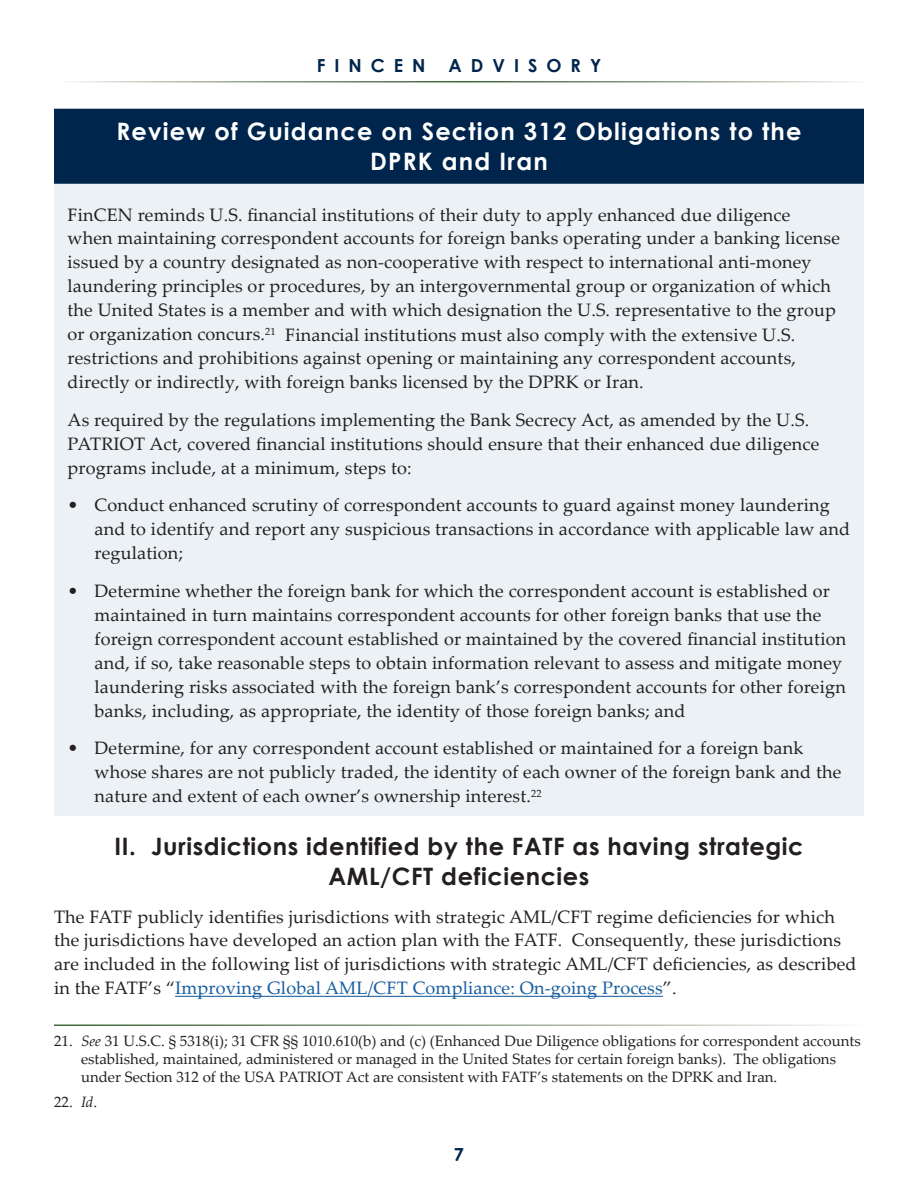
<style>
.page{position:relative;width:918px;height:1188px;background:#fff}
.page>*{position:absolute;margin:0;border:0;box-sizing:border-box;transform-origin:0 0}
.t1{font:700 24px/30px "Century Gothic";letter-spacing:.025em;color:#231f20;text-align:center}
.t2{font:700 24px/30px "Century Gothic";letter-spacing:.05em;color:#fff;text-align:center}
.t3{font:18px/24px "Palatino Linotype";letter-spacing:.01em;color:#231f20}
.t4{font:700 18px "Century Gothic";letter-spacing:.5em;color:#00254c}
.t5{font:15px/18px "Palatino Linotype";color:#231f20}
.s1{color:#175d9e}
.s2{font-style:italic}
</style>
<div class="page">
<hr style="left:175px;top:996px;width:488px;height:1px;background:#175d9e">
<div style="left:54px;top:108px;width:810px;height:708px;background:#ebf1f4"></div>
<div style="left:54px;top:109px;width:810px;height:75px;background:#00254c"></div>
<p class="t4" style="left:317px;top:52px;width:110px">FINCEN</p>
<p class="t4" style="left:449px;top:52px;width:154px">ADVISORY</p>
<h1 class="t2" style="left:116px;top:115px;width:687px">Review of Guidance on Section 312 Obligations to the<br>DPRK and Iran</h1>
<p class="t3" style="left:68px;top:202px;width:774px">FinCEN reminds U.S. financial institutions of their duty to apply enhanced due diligence<br>when maintaining correspondent accounts for foreign banks operating under a banking license issued by a country designated as non-cooperative with respect to international anti-money laundering principles or procedures, by an intergovernmental group or organization of which the United States is a member and with which designation the U.S. representative to the group or organization concurs.<sup>21</sup></p>
<p class="t3" style="left:68px;top:322px;width:730px;text-align:justify;text-indent:218px">Financial institutions must also comply with the extensive U.S. restrictions and prohibitions against opening or maintaining any correspondent accounts, directly or indirectly, with foreign banks licensed by the DPRK or Iran.</p>
<p class="t3" style="left:68px;top:407px;width:753px">As required by the regulations implementing the Bank Secrecy Act, as amended by the U.S.<br>PATRIOT Act, covered financial institutions should ensure that their enhanced due diligence programs include, at a minimum, steps to:</p>
<p class="t3" style="left:95px;top:493px;width:757px;text-indent:-27px">• Conduct enhanced scrutiny of correspondent accounts to guard against money laundering and to identify and report any suspicious transactions in accordance with applicable law and regulation;</p>
<p class="t3" style="left:95px;top:578px;width:753px;text-indent:-27px">• Determine whether the foreign bank for which the correspondent account is established or maintained in turn maintains correspondent accounts for other foreign banks that use the foreign correspondent account established or maintained by the covered financial institution and, if so, take reasonable steps to obtain information relevant to assess and mitigate money laundering risks associated with the foreign bank’s correspondent accounts for other foreign banks, including, as appropriate, the identity of those foreign banks; and</p>
<p class="t3" style="left:95px;top:736px;width:748px;text-indent:-27px">• Determine, for any correspondent account established or maintained for a foreign bank whose shares are not publicly traded, the identity of each owner of the foreign bank and the nature and extent of each owner’s ownership interest.<sup>22</sup></p>
<h1 class="t1" style="left:114px;top:830px;width:691px">II. Jurisdictions identified by the FATF as having strategic<br>AML/CFT deficiencies</h1>
<p class="t3" style="left:54px;top:904px;width:804px">The FATF publicly identifies jurisdictions with strategic AML/CFT regime deficiencies for which the jurisdictions have developed an action plan with the FATF. Consequently, these jurisdictions are included in the following list of jurisdictions with strategic AML/CFT deficiencies, as described in the FATF’s “<span class="s1">Improving Global AML/CFT Compliance: On-going Process</span>”.</p>
<p class="t5" style="left:81px;top:1032px;width:781px;text-indent:-27px">21. <span class="s2">See</span> 31 U.S.C. § 5318(i); 31 CFR §§ 1010.610(b) and (c) (Enhanced Due Diligence obligations for correspondent accounts established, maintained, administered or managed in the United States for certain foreign banks). The obligations under Section 312 of the USA PATRIOT Act are consistent with FATF’s statements on the DPRK and Iran.</p>
<p class="t5" style="left:54px;top:1092px;width:45px">22. <span class="s2">Id</span>.</p>
<p class="t4" style="left:454px;top:1141px;width:12px">7</p>
</div>
